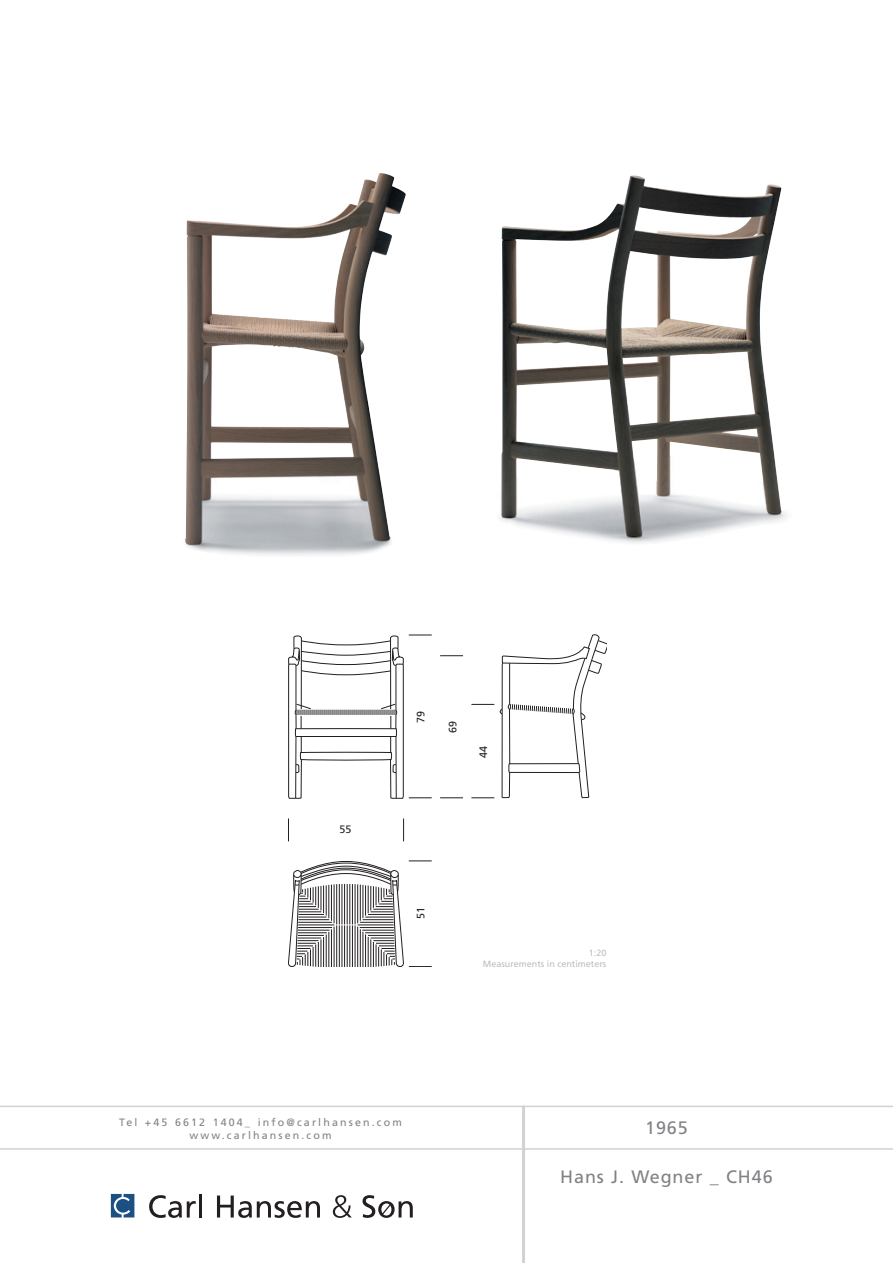
<style>
.page{position:relative;width:893px;height:1263px;background:#fff}
.page>*{position:absolute;margin:0;border:0;box-sizing:border-box;transform-origin:0 0}
.t1{font:18px "Frutiger";letter-spacing:.05em;color:#808285}
.t2{font:10.8px "Frutiger";color:#231f20}
.t3{font:10.65px/13.6px "Frutiger";letter-spacing:.2em;color:#808285;text-align:center}
.t4{font:9px/10.8px "Frutiger";color:#bcbdc0;text-align:right}
</style>
<div class="page">
<hr style="left:0;top:1106px;width:893px;height:1px;background:#d1d2d4">
<hr style="left:0;top:1148px;width:893px;height:2px;background:#d1d2d4">
<hr style="left:522px;top:1106px;width:3px;height:157px;background:#d1d2d4">
<svg style="left:149px;top:1195px;width:47px;height:23px"></svg>
<hr style="left:199px;top:1194px;width:3px;height:23px;background:#231f20">
<svg style="left:217px;top:1195px;width:103px;height:23px"></svg>
<svg style="left:333px;top:1195px;width:19px;height:23px"></svg>
<svg style="left:363px;top:1195px;width:50px;height:23px"></svg>
<svg style="left:111px;top:1194px;width:23px;height:23px"></svg>
<img style="left:185px;top:173px;width:221px;height:383px">
<img style="left:499px;top:175px;width:288px;height:369px">
<svg style="left:440px;top:797px;width:23px;height:1px"></svg>
<svg style="left:440px;top:655px;width:23px;height:1px"></svg>
<svg style="left:471px;top:634px;width:135px;height:164px"></svg>
<svg style="left:288px;top:634px;width:144px;height:333px"></svg>
<p class="t2" style="left:339px;top:823px;width:13px">55</p>
<p class="t2" style="left:414px;top:723px;width:13px;rotate:-90deg">79</p>
<p class="t2" style="left:446px;top:732px;width:13px;rotate:-90deg">69</p>
<p class="t2" style="left:477px;top:758px;width:13px;rotate:-90deg">44</p>
<p class="t2" style="left:414px;top:919px;width:13px;rotate:-90deg">51</p>
<p class="t4" style="left:483px;top:947px;width:125px">1:20<br>Measurements in centimeters</p>
<p class="t3" style="left:119px;top:1115px;width:284px">Tel +45 6612 1404_ info@carlhansen.com www.carlhansen.com</p>
<h1 class="t1" style="left:645px;top:1117px;width:44px">1965</h1>
<h1 class="t1" style="left:560px;top:1166px;width:214px">Hans J. Wegner _ CH46</h1>
</div>
